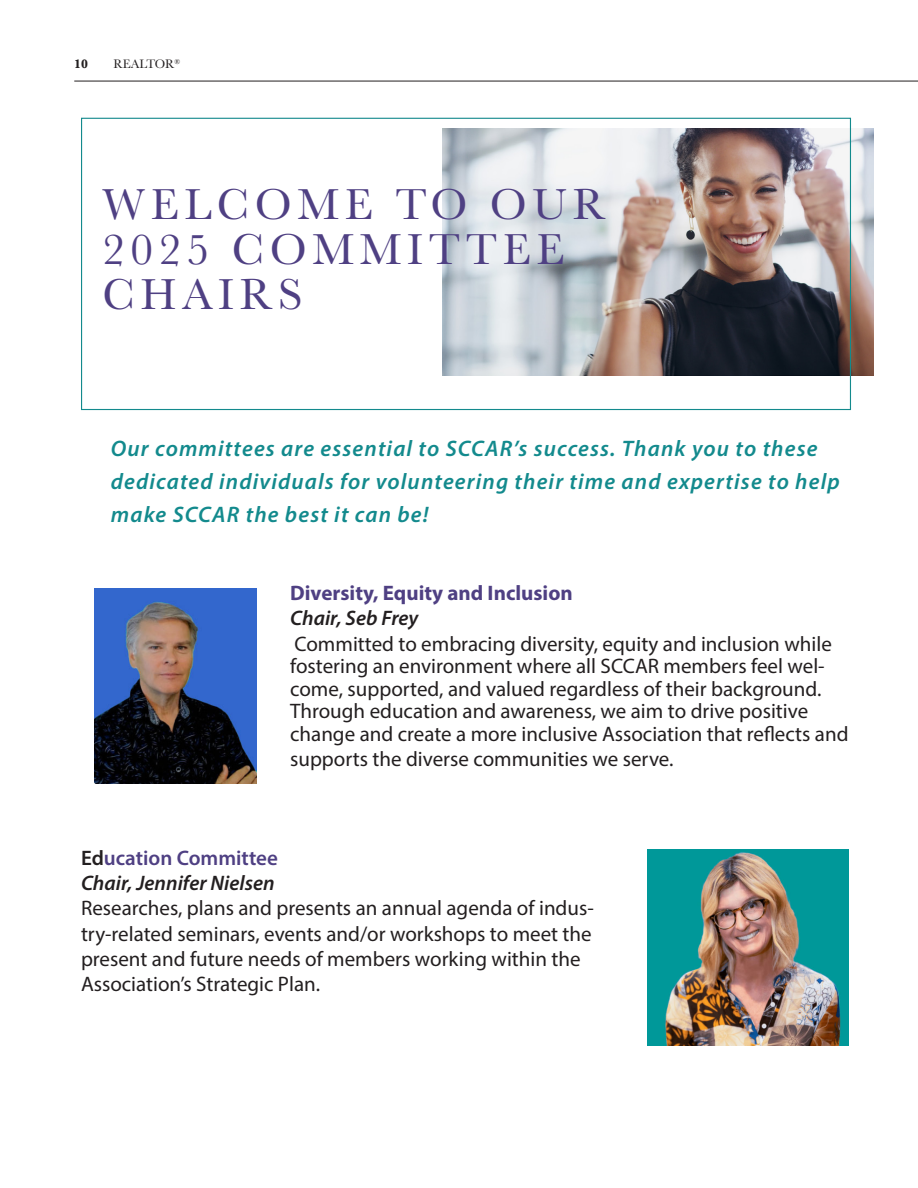
<style>
.page{position:relative;width:918px;height:1188px;background:#fff}
.page>*{position:absolute;margin:0;border:0;box-sizing:border-box;transform-origin:0 0}
.t1{font:45px/45px "Baskerville";letter-spacing:.125em;color:#4f4083}
.t2{font:italic 600 22.5px/33px "Myriad Pro";letter-spacing:.05em;color:#138a8d}
.t3{font:21px/25.2px "Myriad Pro";color:#231f20}
.t4{font:12.75px "Baskerville";color:#231f20}
.t5{font:700 12.75px "Baskerville";color:#231f20}
.s1{font-weight:700;color:#4f4083}
.s2{font-weight:600;font-style:italic}
.s3{font-weight:600}
.s4{font-weight:600;color:#4f4083}
</style>
<div class="page">
<hr style="left:74px;top:81px;width:844px;height:1px;background:#231f20">
<img style="left:442px;top:128px;width:431px;height:247px">
<img style="left:94px;top:589px;width:162px;height:195px">
<img style="left:647px;top:849px;width:201px;height:197px">
<p class="t5" style="left:74px;top:55px;width:15px">10</p>
<p class="t4" style="left:114px;top:56px;width:68px">REALTOR<sup>®</sup></p>
<p class="t1" style="left:102px;top:183px;width:505px">WELCOME TO OUR<br>2025 COMMITTEE<br>CHAIRS</p>
<p class="t2" style="left:111px;top:431px;width:730px">Our committees are essential to SCCAR’s success. Thank you to these dedicated individuals for volunteering their time and expertise to help make SCCAR the best it can be!</p>
<p class="t3" style="left:290px;top:580px;width:543px"><span class="s1">Diversity, Equity and Inclusion<br></span><span class="s2">Chair, Seb Frey<br></span>Committed to embracing diversity, equity and inclusion while</p>
<p class="t3" style="left:290px;top:654px;width:560px;line-height:22.5px">fostering an environment where all SCCAR members feel wel&shy;come, supported, and valued regardless of their background.<br>Through education and awareness, we aim to drive positive change and create a more inclusive Association that reflects and</p>
<p class="t3" style="left:290px;top:746px;width:385px">supports the diverse communities we serve.</p>
<p class="t3" style="left:81px;top:845px;width:514px"><span class="s3">Ed</span><span class="s4">ucation Committee<br></span><span class="s2">Chair, Jennifer Nielsen<br></span>Researches, plans and presents an annual agenda of indus&shy;try-related seminars, events and/or workshops to meet the present and future needs of members working within the Association’s Strategic Plan.</p>
</div>
